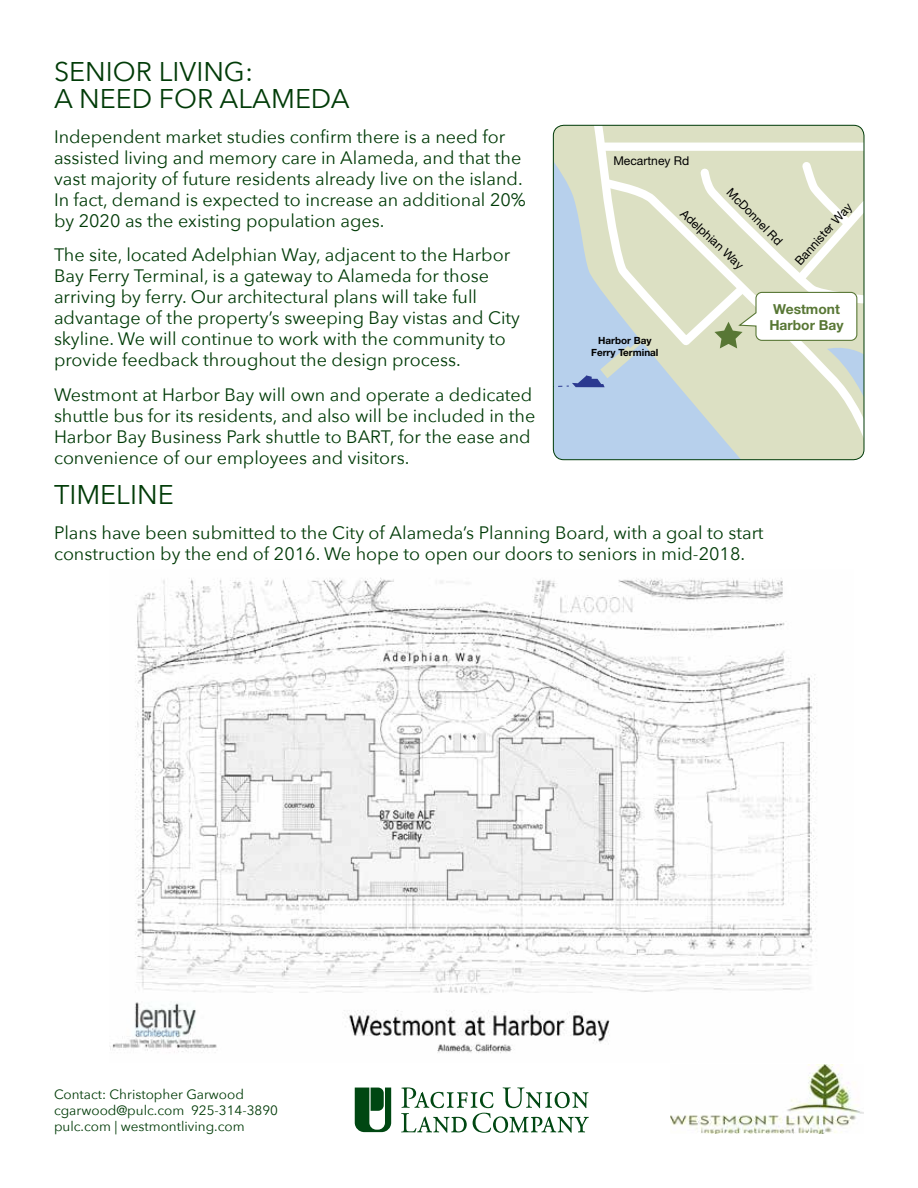
<style>
.page{position:relative;width:918px;height:1188px;background:#fff}
.page>*{position:absolute;margin:0;border:0;box-sizing:border-box;transform-origin:0 0}
.t1{font:27px/27px "Avenir Next";color:#003b07}
.t2{font:18px/21px "Avenir Next";color:#003b07}
.t3{font:700 13.8px/16.4px "Helvetica Neue";color:#587735}
.t4{font:13.5px/16.2px "Avenir Next";color:#003b07}
.t5{font:12.15px "Helvetica Neue";color:#000}
.t6{font:700 9.9px/11.9px "Helvetica Neue";color:#000;text-align:center}
</style>
<div class="page">
<svg style="left:355px;top:1088px;width:36px;height:44px"></svg>
<svg style="left:401px;top:1087px;width:188px;height:46px"></svg>
<img style="left:670px;top:1064px;width:194px;height:70px">
<svg style="left:553px;top:125px;width:311px;height:335px;background:#d7dfd3"></svg>
<div style="left:553px;top:125px;width:311px;height:335px;border:1px solid #003b07;border-radius:10px"></div>
<img style="left:110px;top:577px;width:707px;height:477px">
<h1 class="t1" style="left:54px;top:57px;width:297px">SENIOR LIVING:<br>A NEED FOR ALAMEDA</h1>
<p class="t2" style="left:54px;top:125px;width:473px">Independent market studies confirm there is a need for assisted living and memory care in Alameda, and that the vast majority of future residents already live on the island.<br>In fact, demand is expected to increase an additional 20% by 2020 as the existing population ages.</p>
<p class="t2" style="left:54px;top:244px;width:468px">The site, located Adelphian Way, adjacent to the Harbor Bay Ferry Terminal, is a gateway to Alameda for those arriving by ferry. Our architectural plans will take full advantage of the property’s sweeping Bay vistas and City skyline. We will continue to work with the community to provide feedback throughout the design process.</p>
<p class="t2" style="left:54px;top:383px;width:483px">Westmont at Harbor Bay will own and operate a dedicated shuttle bus for its residents, and also will be included in the Harbor Bay Business Park shuttle to BART, for the ease and convenience of our employees and visitors.</p>
<h1 class="t1" style="left:54px;top:480px;width:121px">TIMELINE</h1>
<p class="t2" style="left:54px;top:521px;width:711px">Plans have been submitted to the City of Alameda’s Planning Board, with a goal to start construction by the end of 2016. We hope to open our doors to seniors in mid-2018.</p>
<p class="t5" style="left:613px;top:153px;width:78px">Mecartney Rd</p>
<p class="t5" style="left:734px;top:185px;width:76px;rotate:46deg">McDonnel Rd</p>
<p class="t5" style="left:792px;top:258px;width:80px;rotate:-48deg">Bannister Way</p>
<p class="t5" style="left:688px;top:206px;width:82px;rotate:43deg">Adelphian Way</p>
<p class="t3" style="left:769px;top:300px;width:76px">Westmont<br>Harbor Bay</p>
<p class="t6" style="left:591px;top:334px;width:69px">Harbor Bay<br>Ferry Terminal</p>
<p class="t4" style="left:54px;top:1085px;width:226px">Contact: Christopher Garwood cgarwood@pulc.com 925-314-3890 pulc.com | westmontliving.com</p>
</div>
